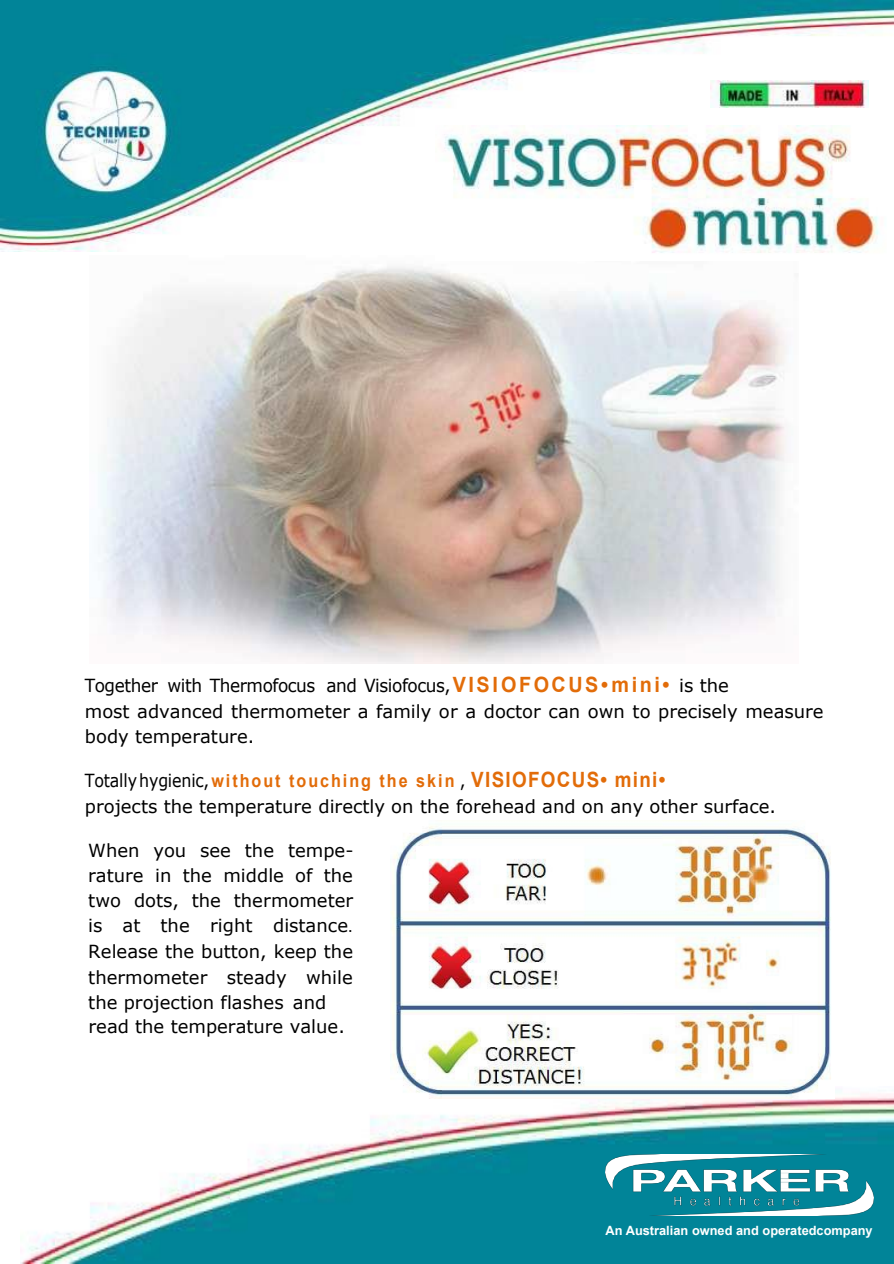
<style>
.page{position:relative;width:894px;height:1264px;background:#fff}
.page>*{position:absolute;margin:0;border:0;box-sizing:border-box;transform-origin:0 0}
.t1{font:18px/25.2px "Verdana";color:#000}
.t2{font:18px/25.8px "Verdana";color:#000;scale:.94 1}
.t3{font:700 18px "Arial";letter-spacing:.125em;color:#e26c09;scale:.89 1}
.t4{font:700 12.75px "Arial";color:#fff}
.s1{font-family:"Arial";font-weight:700;font-size:21px;color:#e26c09}
.s2{font-family:"Verdana";font-weight:400;color:#000}
.s3{font-size:21px}
.s4{font-family:"Calibri"}
</style>
<div class="page">
<img style="left:0;top:0;width:893px;height:251px">
<img style="left:98px;top:267px;width:689px;height:396px">
<img style="left:435px;top:126px;width:454px;height:127px">
<img style="left:710px;top:80px;width:158px;height:28px">
<img style="left:21px;top:1090px;width:872px;height:173px">
<img style="left:391px;top:820px;width:442px;height:278px">
<img style="left:605px;top:1154px;width:268px;height:61px">
<p class="t2" style="left:85px;top:673px;width:787px">Together with Thermofocus and Visiofocus,<span class="s1">VISI O FO C US• mi ni •</span> is the<br>most advanced thermometer a family or a doctor can own to precisely measure body temperature.</p>
<p class="t3" style="left:85px;top:773px;width:653px"><span class="s2">Totallyhygienic,</span>without touching the skin <span class="s2">,</span> <span class="s3">VISIOFOCUS• mini•</span></p>
<p class="t1" style="left:85px;top:795px;width:692px">projects the temperature directly on the forehead and on any other surface.</p>
<p class="t1" style="left:88px;top:838px;width:267px">When you see the tempe&shy;rature in the middle of the two dots, the thermometer is at the right distance<span class="s4">.<br></span>Release the button, keep the thermometer steady while the projection flashes and read the temperature value.</p>
<p class="t4" style="left:605px;top:1225px;width:269px">An Australian owned and operatedcompany</p>
</div>
